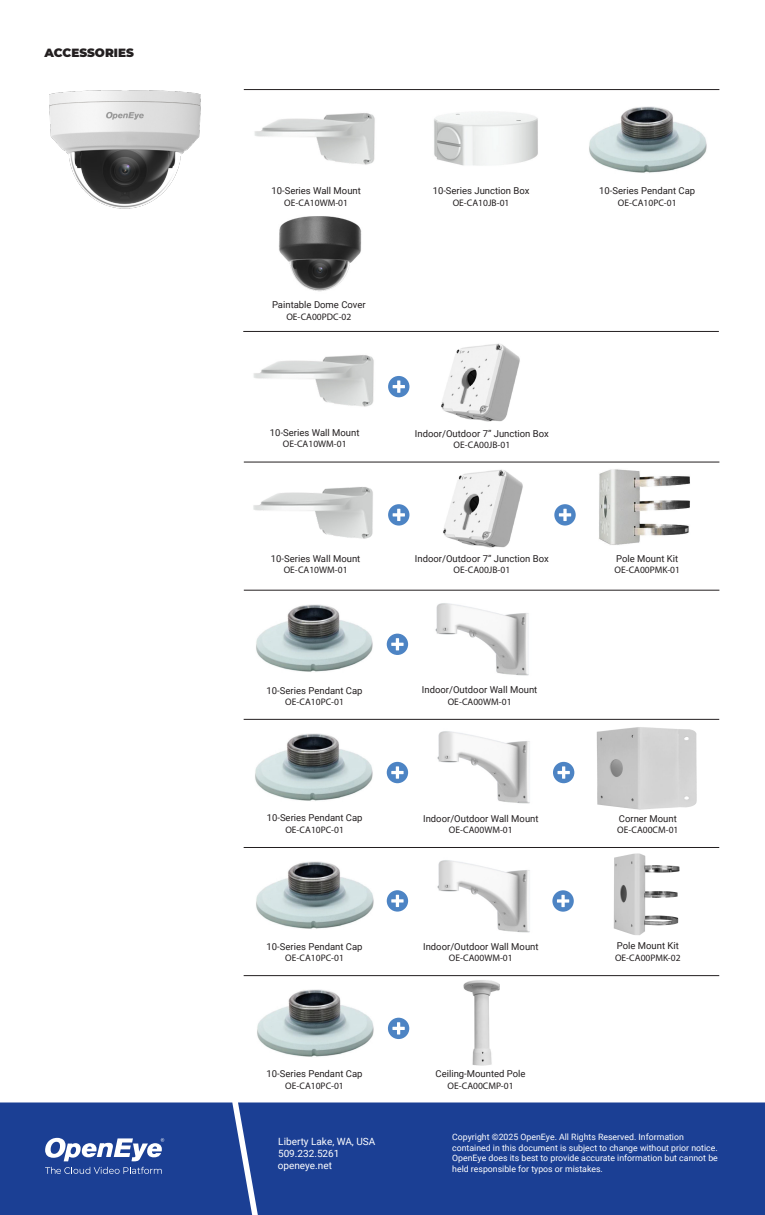
<style>
.page{position:relative;width:765px;height:1215px;background:#fff}
.page>*{position:absolute;margin:0;border:0;box-sizing:border-box;transform-origin:0 0}
.t1{font:900 11.88px "Montserrat";color:#231f20}
.t2{font:10px/12px "Roboto";color:#fff}
.t3{font:9.5px "Roboto";color:#231f20}
.t4{font:9.5px "Myriad Pro";color:#231f20}
.t5{font:8.75px/10.5px "Roboto";color:#fff}
</style>
<div class="page">
<svg style="left:0;top:1102px;width:238px;height:113px;background:#284a9a"></svg>
<div style="left:238px;top:1102px;width:527px;height:113px;background:#1b3f94"></div>
<hr style="left:244px;top:462px;width:475px;height:1px;background:#231f20">
<hr style="left:244px;top:847px;width:475px;height:1px;background:#231f20">
<hr style="left:244px;top:590px;width:475px;height:1px;background:#231f20">
<hr style="left:244px;top:89px;width:475px;height:1px;background:#231f20">
<hr style="left:244px;top:975px;width:475px;height:1px;background:#231f20">
<hr style="left:244px;top:719px;width:475px;height:1px;background:#231f20">
<hr style="left:243px;top:331px;width:476px;height:1px;background:#231f20">
<img style="left:49px;top:90px;width:152px;height:119px">
<svg style="left:388px;top:376px;width:21px;height:21px"></svg>
<svg style="left:388px;top:504px;width:21px;height:22px"></svg>
<svg style="left:387px;top:634px;width:21px;height:21px"></svg>
<svg style="left:387px;top:762px;width:21px;height:21px"></svg>
<svg style="left:387px;top:890px;width:21px;height:22px"></svg>
<img style="left:441px;top:343px;width:79px;height:78px">
<img style="left:253px;top:487px;width:120px;height:52px">
<img style="left:443px;top:469px;width:80px;height:78px">
<svg style="left:554px;top:504px;width:22px;height:22px"></svg>
<img style="left:599px;top:469px;width:91px;height:76px">
<img style="left:435px;top:603px;width:94px;height:73px">
<img style="left:437px;top:731px;width:93px;height:73px">
<svg style="left:553px;top:762px;width:21px;height:21px"></svg>
<img style="left:596px;top:727px;width:101px;height:83px">
<img style="left:437px;top:860px;width:93px;height:73px">
<img style="left:614px;top:853px;width:65px;height:82px">
<svg style="left:552px;top:890px;width:22px;height:22px"></svg>
<img style="left:434px;top:112px;width:104px;height:54px">
<img style="left:253px;top:355px;width:121px;height:52px">
<img style="left:256px;top:605px;width:117px;height:67px">
<img style="left:255px;top:734px;width:118px;height:67px">
<img style="left:256px;top:861px;width:118px;height:68px">
<img style="left:589px;top:106px;width:118px;height:67px">
<img style="left:254px;top:113px;width:121px;height:52px">
<svg style="left:388px;top:1018px;width:21px;height:21px"></svg>
<img style="left:463px;top:980px;width:36px;height:85px">
<img style="left:257px;top:989px;width:117px;height:68px">
<img style="left:279px;top:216px;width:83px;height:76px">
<p class="t1" style="left:44px;top:44px;width:91px">ACCESSORIES</p>
<p class="t3" style="left:271px;top:184px;width:91px">10-Series Wall Mount</p>
<p class="t4" style="left:284px;top:196px;width:65px">OE-CA10WM-01</p>
<p class="t3" style="left:433px;top:184px;width:98px">10-Series Junction Box</p>
<p class="t4" style="left:453px;top:196px;width:58px">OE-CA10JB-01</p>
<p class="t3" style="left:599px;top:184px;width:97px">10-Series Pendant Cap</p>
<p class="t4" style="left:618px;top:196px;width:60px">OE-CA10PC-01</p>
<p class="t3" style="left:272px;top:298px;width:95px">Paintable Dome Cover</p>
<p class="t4" style="left:286px;top:310px;width:66px">OE-CA00PDC-02</p>
<p class="t3" style="left:270px;top:425px;width:91px">10-Series Wall Mount</p>
<p class="t4" style="left:283px;top:438px;width:65px">OE-CA10WM-01</p>
<p class="t3" style="left:415px;top:427px;width:135px">Indoor/Outdoor 7” Junction Box</p>
<p class="t4" style="left:454px;top:439px;width:58px">OE-CA00JB-01</p>
<p class="t3" style="left:271px;top:552px;width:91px">10-Series Wall Mount</p>
<p class="t4" style="left:284px;top:564px;width:65px">OE-CA10WM-01</p>
<p class="t3" style="left:415px;top:552px;width:135px">Indoor/Outdoor 7” Junction Box</p>
<p class="t4" style="left:454px;top:564px;width:58px">OE-CA00JB-01</p>
<p class="t3" style="left:616px;top:552px;width:64px">Pole Mount Kit</p>
<p class="t4" style="left:614px;top:564px;width:67px">OE-CA00PMK-01</p>
<p class="t3" style="left:267px;top:684px;width:97px">10-Series Pendant Cap</p>
<p class="t4" style="left:285px;top:696px;width:60px">OE-CA10PC-01</p>
<p class="t3" style="left:422px;top:683px;width:117px">Indoor/Outdoor Wall Mount</p>
<p class="t4" style="left:448px;top:696px;width:65px">OE-CA00WM-01</p>
<p class="t3" style="left:267px;top:811px;width:97px">10-Series Pendant Cap</p>
<p class="t4" style="left:285px;top:824px;width:60px">OE-CA10PC-01</p>
<p class="t3" style="left:423px;top:812px;width:117px">Indoor/Outdoor Wall Mount</p>
<p class="t4" style="left:449px;top:824px;width:65px">OE-CA00WM-01</p>
<p class="t3" style="left:619px;top:812px;width:59px">Corner Mount</p>
<p class="t4" style="left:617px;top:824px;width:63px">OE-CA00CM-01</p>
<p class="t3" style="left:267px;top:940px;width:97px">10-Series Pendant Cap</p>
<p class="t4" style="left:285px;top:952px;width:60px">OE-CA10PC-01</p>
<p class="t3" style="left:423px;top:940px;width:117px">Indoor/Outdoor Wall Mount</p>
<p class="t4" style="left:449px;top:952px;width:65px">OE-CA00WM-01</p>
<p class="t3" style="left:617px;top:939px;width:64px">Pole Mount Kit</p>
<p class="t4" style="left:615px;top:952px;width:67px">OE-CA00PMK-02</p>
<p class="t3" style="left:267px;top:1067px;width:97px">10-Series Pendant Cap</p>
<p class="t4" style="left:285px;top:1080px;width:60px">OE-CA10PC-01</p>
<p class="t3" style="left:436px;top:1067px;width:92px">Ceiling-Mounted Pole</p>
<p class="t4" style="left:448px;top:1079px;width:68px">OE-CA00CMP-01</p>
<p class="t2" style="left:278px;top:1135px;width:99px">Liberty Lake, WA, USA<br>509.232.5261 openeye.net</p>
<p class="t5" style="left:452px;top:1132px;width:267px">Copyright ©2025 OpenEye. All Rights Reserved. Information contained in this document is subject to change without prior notice.<br>OpenEye does its best to provide accurate information but cannot be held responsible for typos or mistakes.</p>
</div>
